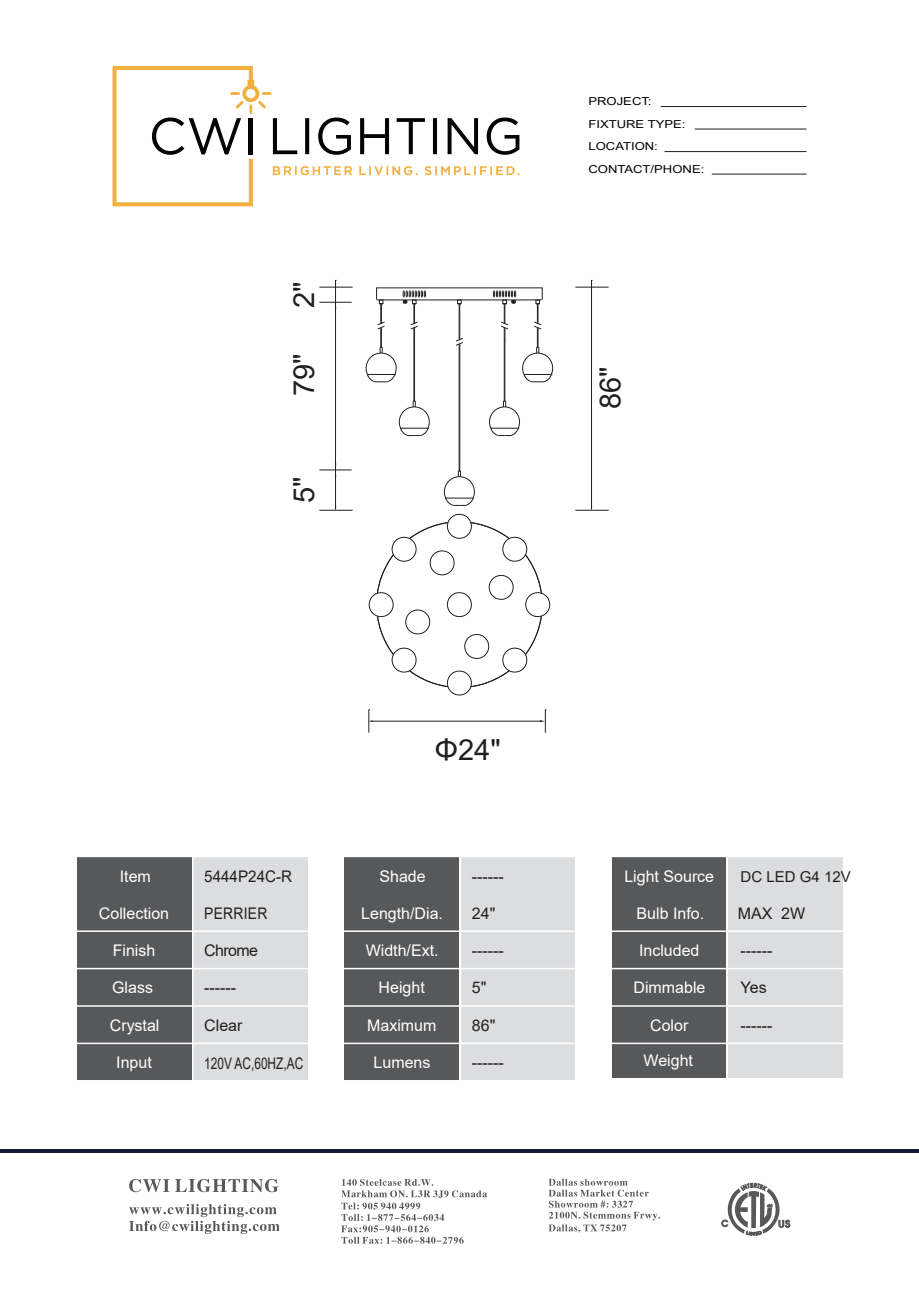
<style>
.page{position:relative;width:919px;height:1289px;background:#fff}
.page>*{position:absolute;margin:0;border:0;box-sizing:border-box;transform-origin:0 0}
.t1{font:29.1px "Arial";color:#231f20}
.t2{font:16.05px "Arial";color:#fff}
.t3{font:16.05px "Arial";color:#231f20}
.t4{font:16.05px "Arial";color:#231f20;scale:.74 1}
.t5{font:16.05px "Arial";color:#231f20;scale:.95 1}
.t6{font:16.05px "Arial";letter-spacing:.02em;color:#231f20;scale:.87 1}
.t7{font:15px "Arial";color:#231f20}
.t8{font:10.95px/22.4px "Arial";color:#030303;scale:1.19 1}
</style>
<div class="page">
<hr style="left:0;top:1149px;width:918px;height:4px;background:#171836">
<div style="left:611px;top:856px;width:115px;height:221px;background:#57585a"></div>
<div style="left:77px;top:856px;width:114px;height:224px;background:#57585a"></div>
<div style="left:344px;top:856px;width:115px;height:224px;background:#57585a"></div>
<div style="left:728px;top:856px;width:114px;height:221px;background:#dcdddf"></div>
<div style="left:193px;top:856px;width:115px;height:224px;background:#dcdddf"></div>
<div style="left:460px;top:856px;width:115px;height:224px;background:#dcdddf"></div>
<hr style="left:76px;top:855px;width:767px;height:2px;background:#fff">
<hr style="left:76px;top:930px;width:767px;height:1px;background:#fff">
<hr style="left:76px;top:967px;width:767px;height:2px;background:#fff">
<hr style="left:76px;top:1005px;width:767px;height:1px;background:#fff">
<hr style="left:76px;top:1042px;width:767px;height:2px;background:#fff">
<hr style="left:76px;top:1079px;width:767px;height:2px;background:#fff">
<hr style="left:459px;top:840px;width:2px;height:240px;background:#fff">
<svg style="left:721px;top:1182px;width:69px;height:53px"></svg>
<svg style="left:341px;top:1178px;width:146px;height:65px"></svg>
<svg style="left:548px;top:1178px;width:112px;height:54px"></svg>
<svg style="left:129px;top:1178px;width:149px;height:14px"></svg>
<svg style="left:129px;top:1204px;width:150px;height:29px"></svg>
<hr style="left:372px;top:720px;width:168px;height:1px;background:#231f20">
<svg style="left:368px;top:709px;width:4px;height:23px"></svg>
<svg style="left:540px;top:709px;width:6px;height:23px"></svg>
<hr style="left:335px;top:280px;width:1px;height:229px;background:#231f20">
<hr style="left:319px;top:510px;width:32px;height:1px;background:#231f20">
<hr style="left:319px;top:287px;width:32px;height:1px;background:#231f20">
<hr style="left:319px;top:469px;width:32px;height:1px;background:#231f20">
<hr style="left:319px;top:302px;width:32px;height:1px;background:#231f20">
<hr style="left:591px;top:280px;width:1px;height:229px;background:#231f20">
<hr style="left:575px;top:510px;width:32px;height:1px;background:#231f20">
<hr style="left:575px;top:287px;width:32px;height:1px;background:#231f20">
<hr style="left:377px;top:299px;width:164px;height:1px;background:#231f20">
<hr style="left:414px;top:339px;width:1px;height:62px;background:#231f20">
<hr style="left:413px;top:339px;width:1px;height:62px;background:#231f20">
<svg style="left:456px;top:299px;width:6px;height:6px"></svg>
<svg style="left:456px;top:337px;width:7px;height:9px"></svg>
<hr style="left:459px;top:344px;width:1px;height:127px;background:#231f20">
<hr style="left:459px;top:304px;width:1px;height:35px;background:#231f20">
<hr style="left:458px;top:344px;width:1px;height:127px;background:#231f20">
<hr style="left:458px;top:304px;width:1px;height:36px;background:#231f20">
<hr style="left:504px;top:339px;width:1px;height:62px;background:#231f20">
<svg style="left:492px;top:290px;width:24px;height:50px"></svg>
<svg style="left:365px;top:290px;width:61px;height:93px"></svg>
<svg style="left:398px;top:401px;width:32px;height:35px"></svg>
<svg style="left:443px;top:470px;width:32px;height:36px"></svg>
<svg style="left:489px;top:401px;width:31px;height:35px"></svg>
<svg style="left:522px;top:298px;width:31px;height:85px"></svg>
<svg style="left:368px;top:513px;width:182px;height:182px"></svg>
<hr style="left:660px;top:106px;width:146px;height:1px;background:#231f20">
<hr style="left:694px;top:129px;width:112px;height:1px;background:#231f20">
<hr style="left:664px;top:151px;width:142px;height:1px;background:#231f20">
<hr style="left:711px;top:174px;width:95px;height:1px;background:#231f20">
<svg style="left:112px;top:66px;width:407px;height:140px"></svg>
<h1 class="t1" style="left:284px;top:308px;width:28px;rotate:-90deg">2"</h1>
<h1 class="t1" style="left:284px;top:396px;width:44px;rotate:-90deg">79"</h1>
<h1 class="t1" style="left:284px;top:503px;width:28px;rotate:-90deg">5"</h1>
<p class="t8" style="left:588px;top:90px;width:99px">PROJECT:<br>FIXTURE TYPE:<br>LOCATION:<br>CONTACT/PHONE:</p>
<h1 class="t1" style="left:590px;top:409px;width:44px;rotate:-90deg">86"</h1>
<h1 class="t1" style="left:435px;top:729px;width:67px">Φ24"</h1>
<p class="t2" style="left:120px;top:865px;width:33px">Item</p>
<p class="t2" style="left:99px;top:902px;width:72px">Collection</p>
<p class="t2" style="left:113px;top:939px;width:44px">Finish</p>
<p class="t2" style="left:112px;top:976px;width:42px">Glass</p>
<p class="t2" style="left:110px;top:1013px;width:51px">Crystal</p>
<p class="t2" style="left:116px;top:1050px;width:37px">Input</p>
<p class="t5" style="left:204px;top:865px;width:94px">5444P24C-R</p>
<p class="t2" style="left:379px;top:865px;width:48px">Shade</p>
<p class="t2" style="left:361px;top:902px;width:83px">Length/Dia.</p>
<p class="t2" style="left:366px;top:939px;width:74px">Width/Ext.</p>
<p class="t2" style="left:378px;top:976px;width:48px">Height</p>
<p class="t2" style="left:367px;top:1013px;width:71px">Maximum</p>
<p class="t3" style="left:472px;top:865px;width:33px">------</p>
<p class="t3" style="left:472px;top:902px;width:25px">24"</p>
<p class="t6" style="left:204px;top:902px;width:74px">PERRIER</p>
<p class="t3" style="left:204px;top:939px;width:55px">Chrome</p>
<p class="t3" style="left:472px;top:939px;width:33px">------</p>
<p class="t3" style="left:472px;top:976px;width:16px">5"</p>
<p class="t3" style="left:472px;top:1013px;width:25px">86"</p>
<p class="t3" style="left:472px;top:1050px;width:33px">------</p>
<p class="t3" style="left:204px;top:976px;width:33px">------</p>
<p class="t3" style="left:204px;top:1013px;width:40px">Clear</p>
<p class="t4" style="left:204px;top:1052px;width:135px">120V AC,60HZ,AC</p>
<p class="t2" style="left:373px;top:1050px;width:58px">Lumens</p>
<p class="t2" style="left:624px;top:865px;width:91px">Light Source</p>
<p class="t2" style="left:636px;top:902px;width:69px">Bulb Info.</p>
<p class="t2" style="left:639px;top:939px;width:62px">Included</p>
<p class="t2" style="left:633px;top:976px;width:73px">Dimmable</p>
<p class="t2" style="left:650px;top:1013px;width:40px">Color</p>
<p class="t2" style="left:643px;top:1049px;width:51px">Weight</p>
<p class="t7" style="left:740px;top:866px;width:112px">DC LED G4 12V</p>
<p class="t3" style="left:737px;top:902px;width:69px">MAX 2W</p>
<p class="t3" style="left:740px;top:939px;width:33px">------</p>
<p class="t3" style="left:740px;top:976px;width:28px">Yes</p>
<p class="t3" style="left:740px;top:1013px;width:33px">------</p>
</div>
